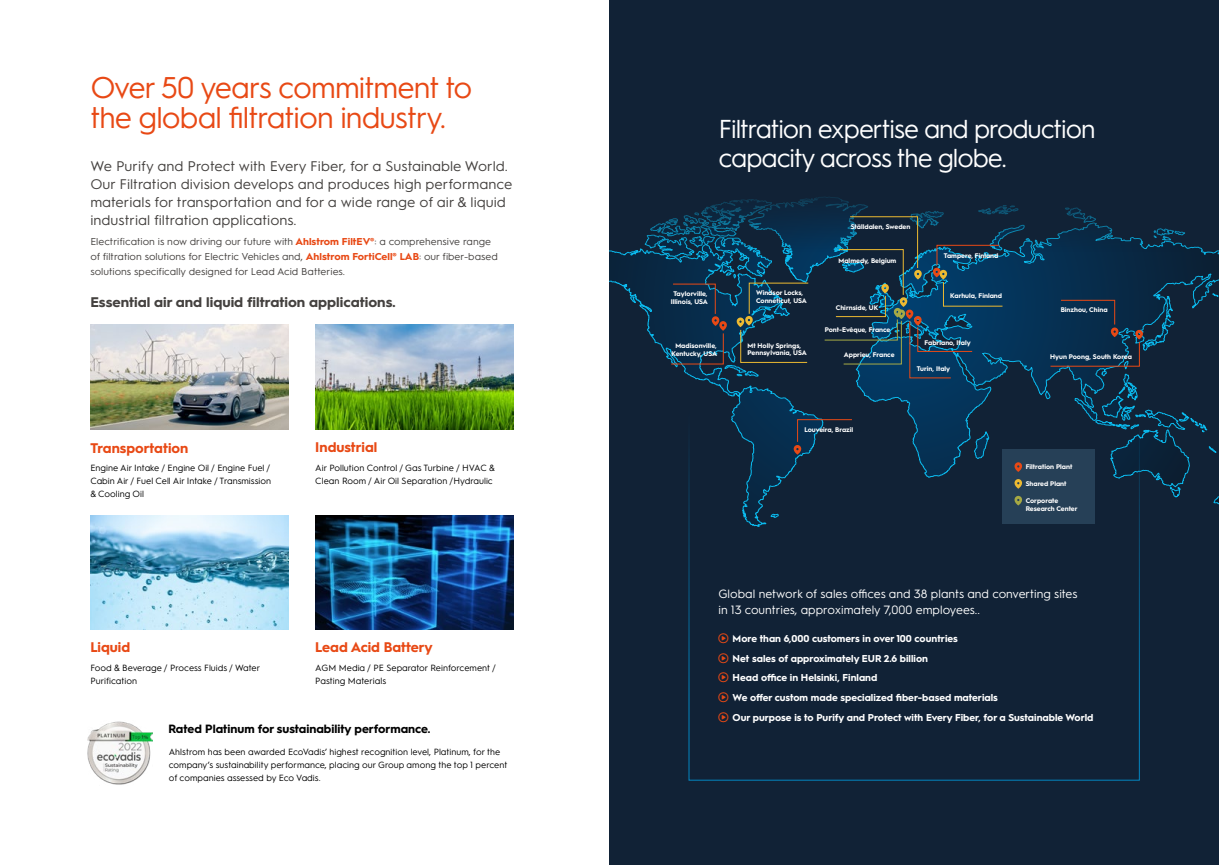
<style>
.page{position:relative;width:1219px;height:865px;background:#fff}
.page>*{position:absolute;margin:0;border:0;box-sizing:border-box;transform-origin:0 0}
.t1{font:30px/30px "Hurme Geometric Sans 1";letter-spacing:-.03em;color:#e84915}
.t2{font:26px/29px "Hurme Geometric Sans 1";letter-spacing:-.04em;color:#fff}
.t3{font:14px/18px "Hurme Geometric Sans 1";color:#44413f}
.t4{font:700 14px "Hurme Geometric Sans 1";color:#e84915}
.t5{font:700 14px "Hurme Geometric Sans 1";color:#44413f}
.t6{font:12px/16px "Hurme Geometric Sans 1";color:#fff}
.t7{font:700 12px "Hurme Geometric Sans 1";color:#000}
.t8{font:700 10px/19.7px "Hurme Geometric Sans 1";color:#fff}
.t9{font:10px/15px "Hurme Geometric Sans 1";color:#44413f}
.t10{font:9px/13px "Hurme Geometric Sans 1";color:#000}
.t11{font:700 6.8px/7.5px "Hurme Geometric Sans 1";color:#fff}
.s1{font-weight:700;color:#e84915}
</style>
<div class="page">
<img style="left:90px;top:325px;width:199px;height:104px">
<img style="left:90px;top:516px;width:199px;height:113px">
<img style="left:315px;top:516px;width:199px;height:113px">
<img style="left:315px;top:325px;width:198px;height:104px">
<img style="left:88px;top:721px;width:65px;height:64px">
<div style="left:609px;top:0;width:610px;height:865px;background:#112236"></div>
<svg style="left:609px;top:197px;width:610px;height:329px"></svg>
<h1 class="t1" style="left:90px;top:70px;width:384px">Over 50 years commitment to the global filtration industry.</h1>
<h3 class="t3" style="left:90px;top:156px;width:424px">We Purify and Protect with Every Fiber, for a Sustainable World.<br>Our Filtration division develops and produces high performance materials for transportation and for a wide range of air &amp; liquid industrial filtration applications.</h3>
<p class="t9" style="left:90px;top:233px;width:409px">Electrification is now driving our future with <span class="s1">Ahlstrom FiltEV®</span>: a comprehensive range of filtration solutions for Electric Vehicles and, <span class="s1">Ahlstrom FortiCell® LAB</span>: our fiber-based solutions specifically designed for Lead Acid Batteries.</p>
<h3 class="t5" style="left:90px;top:293px;width:307px">Essential air and liquid filtration applications.</h3>
<h3 class="t4" style="left:90px;top:438px;width:99px">Transportation</h3>
<p class="t10" style="left:90px;top:461px;width:182px;text-align:justify">Engine Air Intake / Engine Oil / Engine Fuel / Cabin Air / Fuel Cell Air Intake / Transmission &amp; Cooling Oil</p>
<h3 class="t4" style="left:315px;top:437px;width:63px">Industrial</h3>
<p class="t10" style="left:315px;top:461px;width:181px">Air Pollution Control / Gas Turbine / HVAC &amp;<br>Clean Room / Air Oil Separation /Hydraulic</p>
<h3 class="t4" style="left:90px;top:637px;width:41px">Liquid</h3>
<h3 class="t4" style="left:315px;top:637px;width:119px">Lead Acid Battery</h3>
<p class="t10" style="left:90px;top:660px;width:171px">Food &amp; Beverage / Process Fluids / Water<br>Purification</p>
<p class="t10" style="left:315px;top:660px;width:182px">AGM Media / PE Separator Reinforcement /<br>Pasting Materials</p>
<h3 class="t7" style="left:168px;top:720px;width:263px">Rated Platinum for sustainability performance.</h3>
<p class="t10" style="left:169px;top:744px;width:340px">Ahlstrom has been awarded EcoVadis’ highest recognition level, Platinum, for the company’s sustainability performance, placing our Group among the top 1 percent of companies assessed by Eco Vadis.</p>
<h2 class="t2" style="left:718px;top:112px;width:378px">Filtration expertise and production capacity across the globe.</h2>
<p class="t11" style="left:671px;top:290px;width:39px;text-align:center">Taylorville,<br>Illinois, USA</p>
<p class="t11" style="left:672px;top:341px;width:47px;text-align:center">Madisonville,<br>Kentucky, USA</p>
<p class="t11" style="left:756px;top:289px;width:52px">Windsor Locks,<br>Conneticut, USA</p>
<p class="t11" style="left:748px;top:341px;width:61px">Mt Holly Springs,<br>Pennsylvania, USA</p>
<p class="t11" style="left:851px;top:222px;width:61px">Ställdalen, Sweden</p>
<p class="t11" style="left:838px;top:256px;width:59px">Malmedy, Belgium</p>
<p class="t11" style="left:836px;top:303px;width:44px">Chirnside, UK</p>
<p class="t11" style="left:825px;top:326px;width:67px">Pont-Evêque, France</p>
<p class="t11" style="left:844px;top:350px;width:52px">Apprieu, France</p>
<p class="t11" style="left:944px;top:251px;width:56px">Tampere, Finland</p>
<p class="t11" style="left:950px;top:292px;width:53px">Karhula, Finland</p>
<p class="t11" style="left:925px;top:338px;width:48px">Fabriano, Italy</p>
<p class="t11" style="left:917px;top:364px;width:35px">Turin, Italy</p>
<p class="t11" style="left:804px;top:425px;width:50px">Louveira, Brazil</p>
<p class="t11" style="left:1061px;top:306px;width:48px">Binzhou, China</p>
<p class="t11" style="left:1050px;top:352px;width:83px">Hyun Poong, South Korea</p>
<p class="t11" style="left:1026px;top:463px;width:48px">Filtration Plant</p>
<p class="t11" style="left:1026px;top:479px;width:42px">Shared Plant</p>
<p class="t11" style="left:1026px;top:496px;width:53px">Corporate<br>Research Center</p>
<h3 class="t6" style="left:718px;top:585px;width:360px">Global network of sales offices and 38 plants and converting sites in 13 countries, approximately 7,000 employees..</h3>
<p class="t8" style="left:733px;top:628px;width:362px">More than 6,000 customers in over 100 countries<br>Net sales of approximately EUR 2.6 billion<br>Head office in Helsinki, Finland<br>We offer custom made specialized fiber-based materials<br>Our purpose is to Purify and Protect with Every Fiber, for a Sustainable World</p>
</div>
